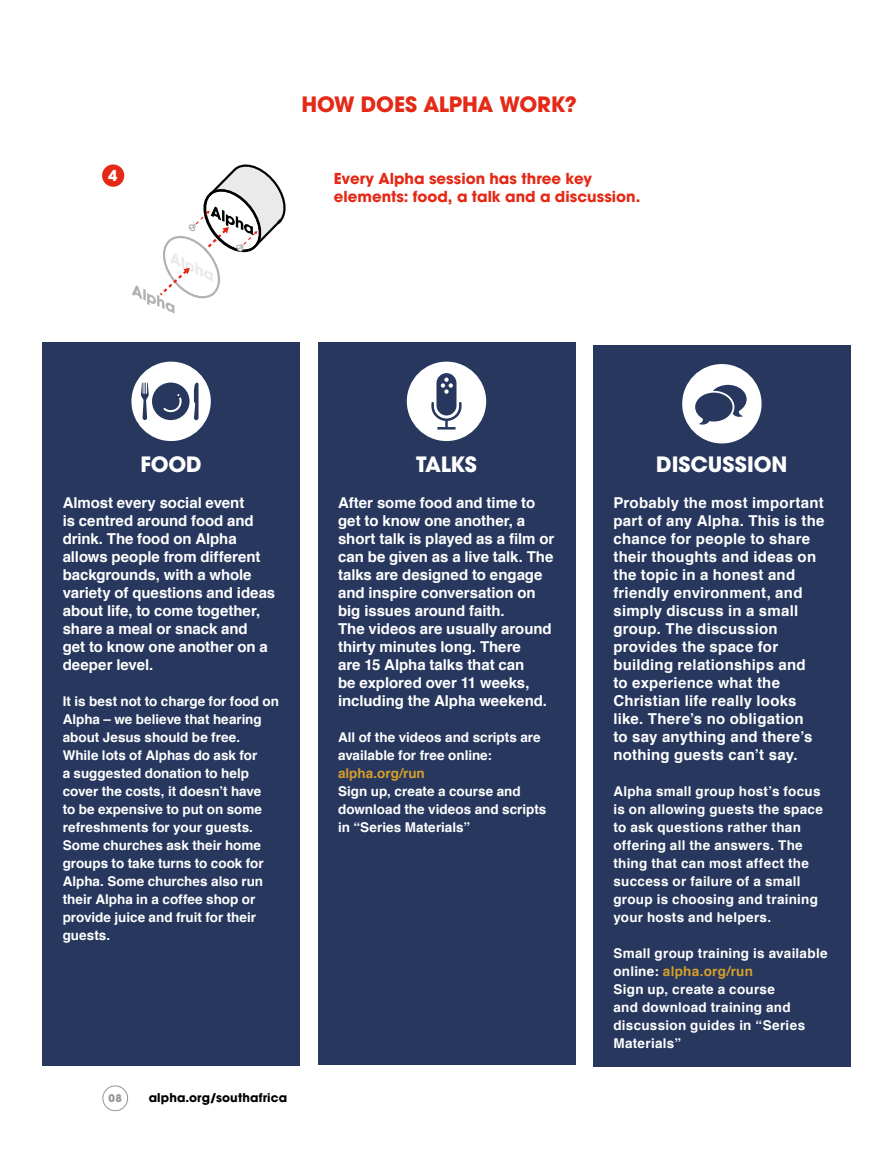
<style>
.page{position:relative;width:893px;height:1170px;background:#fff}
.page>*{position:absolute;margin:0;border:0;box-sizing:border-box;transform-origin:0 0}
.t1{font:700 21px "ITC Avant Garde Std";letter-spacing:-.005em;color:#fff}
.t2{font:700 21px "ITC Avant Garde Std";letter-spacing:-.015em;color:#e42917}
.t3{font:700 15px/18px "Helvetica";color:#fff}
.t4{font:700 15px/18px "ITC Avant Garde Std";color:#e42917}
.t5{font:700 15px "ITC Avant Garde Std";color:#fff}
.t6{font:700 13.5px/18px "Helvetica";letter-spacing:.005em;color:#fff}
.t7{font:700 13.5px "Helvetica";color:#d69f2a}
.t8{font:700 12px "ITC Avant Garde Std";letter-spacing:.01em;color:#000}
.t9{font:700 10.5px "ITC Avant Garde Std";color:#949494}
.s1{color:#d69f2a}
</style>
<div class="page">
<div style="left:102px;top:1085px;width:26px;height:25px;border:1px solid #949494;border-radius:50%"></div>
<svg style="left:132px;top:164px;width:154px;height:149px"></svg>
<div style="left:102px;top:164px;width:22px;height:23px;background:#e42917;border-radius:50%"></div>
<div style="left:593px;top:345px;width:257px;height:721px;background:#27375e"></div>
<div style="left:43px;top:342px;width:257px;height:724px;background:#27375e"></div>
<svg style="left:131px;top:361px;width:80px;height:80px"></svg>
<svg style="left:682px;top:364px;width:80px;height:79px"></svg>
<div style="left:318px;top:342px;width:257px;height:723px;background:#27375e"></div>
<svg style="left:407px;top:361px;width:79px;height:80px"></svg>
<h1 class="t2" style="left:301px;top:90px;width:277px">HOW DOES ALPHA WORK?</h1>
<p class="t5" style="left:108px;top:165px;width:11px">4</p>
<p class="t4" style="left:334px;top:169px;width:308px">Every Alpha session has three key elements: food, a talk and a discussion.</p>
<h1 class="t1" style="left:140px;top:450px;width:63px">FOOD</h1>
<h1 class="t1" style="left:416px;top:450px;width:62px">TALKS</h1>
<h1 class="t1" style="left:656px;top:450px;width:133px">DISCUSSION</h1>
<p class="t3" style="left:63px;top:493px;width:214px">Almost every social event<br>is centred around food and drink. The food on Alpha allows people from different backgrounds, with a whole variety of questions and ideas about life, to come together, share a meal or snack and<br>get to know one another on a deeper level.</p>
<p class="t6" style="left:63px;top:692px;width:218px">It is best not to charge for food on<br>Alpha – we believe that hearing about Jesus should be free.<br>While lots of Alphas do ask for<br>a suggested donation to help cover the costs, it doesn’t have<br>to be expensive to put on some refreshments for your guests.<br>Some churches ask their home groups to take turns to cook for<br>Alpha. Some churches also run their Alpha in a coffee shop or provide juice and fruit for their guests.</p>
<p class="t3" style="left:338px;top:493px;width:218px">After some food and time to get to know one another, a short talk is played as a film or can be given as a live talk. The talks are designed to engage and inspire conversation on big issues around faith.<br>The videos are usually around thirty minutes long. There<br>are 15 Alpha talks that can<br>be explored over 11 weeks, including the Alpha weekend.</p>
<p class="t6" style="left:338px;top:728px;width:204px">All of the videos and scripts are available for free online:</p>
<p class="t7" style="left:338px;top:762px;width:88px">alpha.org/run</p>
<p class="t6" style="left:338px;top:782px;width:210px">Sign up, create a course and download the videos and scripts in “Series Materials”</p>
<p class="t9" style="left:109px;top:1091px;width:15px">08</p>
<p class="t8" style="left:149px;top:1089px;width:140px">alpha.org/southafrica</p>
<p class="t3" style="left:613px;top:493px;width:213px">Probably the most important part of any Alpha. This is the chance for people to share their thoughts and ideas on the topic in a honest and friendly environment, and simply discuss in a small group. The discussion provides the space for building relationships and<br>to experience what the<br>Christian life really looks like. There’s no obligation<br>to say anything and there’s nothing guests can’t say.</p>
<p class="t6" style="left:613px;top:782px;width:211px">Alpha small group host’s focus is on allowing guests the space to ask questions rather than offering all the answers. The thing that can most affect the success or failure of a small group is choosing and training your hosts and helpers.</p>
<p class="t6" style="left:613px;top:944px;width:216px">Small group training is available online: <span class="s1">alpha.org/run<br></span>Sign up, create a course<br>and download training and discussion guides in “Series<br>Materials”</p>
</div>
